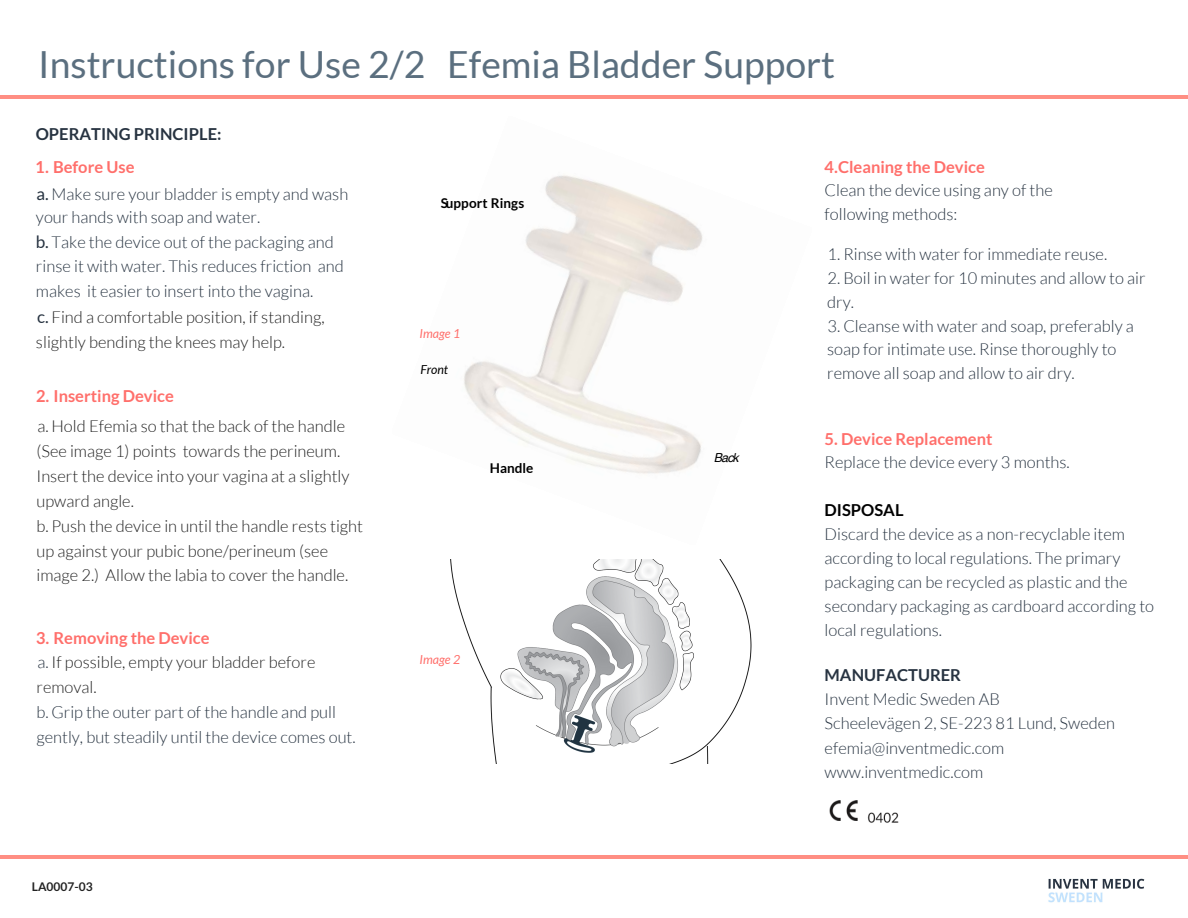
<style>
.page{position:relative;width:1188px;height:918px;background:#fff}
.page>*{position:absolute;margin:0;border:0;box-sizing:border-box;transform-origin:0 0}
.t1{font:37.35px "Lato";color:#5b6f7f}
.t2{font:300 16.5px/23.9px "Lato";color:#273341}
.t3{font:300 16.5px/24.9px "Lato";color:#222}
.t4{font:700 16.5px "Lato";color:#ff6f6b}
.t5{font:700 16.5px "Lato";color:#273341}
.t6{font:700 16.5px "Lato";color:#000}
.t7{font:700 13.5px "Lato";letter-spacing:.01em;color:#000}
.t8{font:italic 12.45px "Lato";color:#ff6f6b}
.t9{font:italic 12.45px "Lato";color:#000}
.t10{font:italic 12.45px "Helvetica";color:#000}
.t11{font:700 12px "Lato";color:#222}
.s1{font-weight:400;font-size:17.1px}
.s2{color:#222}
.s3{font-weight:700;color:#ff6f6b}
.s4{color:#273341}
.s5{font-style:inherit}
</style>
<div class="page">
<img style="left:450px;top:559px;width:302px;height:205px">
<img style="left:829px;top:800px;width:70px;height:23px">
<hr style="left:0;top:96px;width:1188px;height:3px;background:#ff8e83">
<hr style="left:0;top:855px;width:1188px;height:3px;background:#ff8e83">
<img style="left:464px;top:175px;width:239px;height:299px">
<img style="left:1048px;top:878px;width:97px;height:25px">
<h1 class="t1" style="left:38px;top:43px;width:798px">Instructions for Use 2/2 Efemia Bladder Support</h1>
<p class="t5" style="left:36px;top:125px;width:187px">OPERATING PRINCIPLE:</p>
<p class="t4" style="left:36px;top:157px;width:101px">1. Before Use</p>
<p class="t2" style="left:36px;top:183px;width:314px;line-height:22.8px"><span class="s1">a.</span> Make sure your bladder is empty and wash your hands with soap and water.</p>
<p class="t2" style="left:36px;top:229px;width:310px;line-height:25px"><span class="s1">b.</span> Take the device out of the packaging and rinse it with water. This reduces friction and makes it easier to insert into the vagina.<br><span class="s1">c.</span> <span class="s2">Find a comfortable position, if standing, slightly bending the knees may help.</span></p>
<p class="t4" style="left:36px;top:386px;width:139px">2. Inserting Device</p>
<p class="t3" style="left:36px;top:414px;width:328px">a. Hold Efemia so that the back of the handle (See image 1) points towards the perineum.<br>Insert the device into your vagina at a slightly upward angle.<br>b. Push the device in until the handle rests tight up against your pubic bone/perineum (see image 2.) Allow the labia to cover the handle.</p>
<p class="t3" style="left:36px;top:626px;width:281px;line-height:24.3px"><span class="s3">3. Removing the Device<br></span><span class="s4">a.</span> If possible, empty your bladder before removal.</p>
<p class="t2" style="left:36px;top:700px;width:321px;line-height:24.8px">b. Grip the outer part of the handle and pull gently, but steadily until the device comes out.</p>
<p class="t11" style="left:32px;top:880px;width:62px">LA<span class="s5">0</span>007<span class="s5">-0</span>3</p>
<p class="t7" style="left:441px;top:195px;width:85px">Support Rings</p>
<p class="t8" style="left:420px;top:327px;width:42px">Image 1</p>
<p class="t9" style="left:420px;top:363px;width:29px"><span class="s5">Fr</span>ont</p>
<p class="t7" style="left:490px;top:460px;width:45px">Handle</p>
<p class="t8" style="left:420px;top:652px;width:42px">Image 2</p>
<p class="t10" style="left:714px;top:453px;width:26px">Back</p>
<p class="t4" style="left:825px;top:157px;width:162px">4.Cleaning the Device</p>
<p class="t2" style="left:825px;top:179px;width:230px;line-height:23.1px">Clean the device using any of the following methods:</p>
<p class="t2" style="left:828px;top:242px;width:281px">1. Rinse with water for immediate reuse.</p>
<p class="t2" style="left:827px;top:266px;width:320px">2. Boil in water for 10 minutes and allow to air dry.</p>
<p class="t2" style="left:827px;top:314px;width:308px">3. Cleanse with water and soap, preferably a soap for intimate use. Rinse thoroughly to remove all soap and allow to air dry.</p>
<p class="t4" style="left:825px;top:429px;width:169px">5. Device Replacement</p>
<p class="t2" style="left:825px;top:450px;width:247px">Replace the device every 3 months.</p>
<p class="t6" style="left:825px;top:501px;width:80px">DISPOSAL</p>
<p class="t2" style="left:825px;top:523px;width:331px">Discard the device as a non-recyclable item according to local regulations. The primary packaging can be recycled as plastic and the secondary packaging as cardboard according to local regulations.</p>
<p class="t5" style="left:825px;top:665px;width:138px">MANUFACTURER</p>
<p class="t2" style="left:825px;top:687px;width:292px;line-height:24.5px">Invent Medic Sweden AB<br>Scheelevägen 2, SE-223 81 Lund, Sweden efemia@inventmedic.com www.inventmedic.com</p>
</div>
